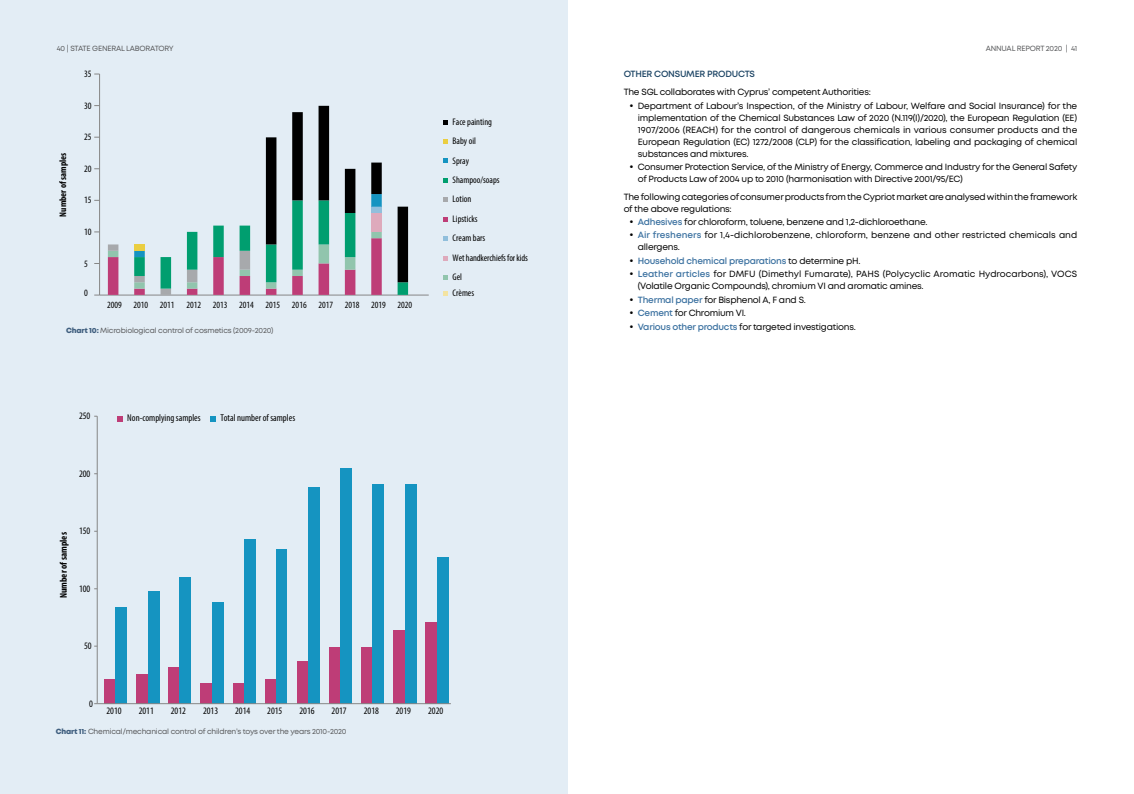
<style>
.page{position:relative;width:1134px;height:794px;background:#fff}
.page>*{position:absolute;margin:0;border:0;box-sizing:border-box;transform-origin:0 0}
.t1{font:condensed 9.9px "Myriad Pro";color:#000}
.t2{font:700 condensed 9.9px "Myriad Pro";color:#000}
.t3{font:condensed 9.8px "Myriad Pro";color:#000}
.t4{font:condensed 9.6px/19.4px "Myriad Pro";color:#000}
.t5{font:700 condensed 9.6px "Myriad Pro";color:#000}
.t6{font:9px/12px "Mont";letter-spacing:-.025em;color:#000}
.t7{font:9px/13.4px "Mont";letter-spacing:-.005em;color:#000}
.t8{font:9px/13.4px "Mont";color:#000}
.t9{font:600 9px "Mont";letter-spacing:-.025em;color:#1d4565}
.t10{font:7.5px "Mont";letter-spacing:-.025em;color:#58595b}
.s1{font-weight:800;color:#405f7f}
.s2{font-weight:600;color:#3b71a0}
</style>
<div class="page">
<div style="left:0;top:0;width:568px;height:794px;background:#e3edf5"></div>
<div style="left:104px;top:679px;width:11px;height:24px;background:#be3d77"></div>
<div style="left:136px;top:674px;width:12px;height:29px;background:#be3d77"></div>
<div style="left:168px;top:667px;width:11px;height:36px;background:#be3d77"></div>
<div style="left:201px;top:683px;width:11px;height:20px;background:#be3d77"></div>
<div style="left:233px;top:683px;width:11px;height:20px;background:#be3d77"></div>
<div style="left:265px;top:679px;width:11px;height:24px;background:#be3d77"></div>
<div style="left:297px;top:661px;width:12px;height:42px;background:#be3d77"></div>
<div style="left:329px;top:647px;width:12px;height:56px;background:#be3d77"></div>
<div style="left:361px;top:647px;width:12px;height:56px;background:#be3d77"></div>
<div style="left:394px;top:630px;width:11px;height:73px;background:#be3d77"></div>
<div style="left:426px;top:622px;width:11px;height:81px;background:#be3d77"></div>
<div style="left:115px;top:607px;width:12px;height:96px;background:#1594c1"></div>
<div style="left:148px;top:591px;width:11px;height:112px;background:#1594c1"></div>
<div style="left:179px;top:577px;width:12px;height:126px;background:#1594c1"></div>
<div style="left:212px;top:602px;width:12px;height:101px;background:#1594c1"></div>
<div style="left:244px;top:539px;width:12px;height:164px;background:#1594c1"></div>
<div style="left:276px;top:549px;width:11px;height:154px;background:#1594c1"></div>
<div style="left:309px;top:487px;width:11px;height:216px;background:#1594c1"></div>
<div style="left:341px;top:468px;width:11px;height:235px;background:#1594c1"></div>
<div style="left:373px;top:484px;width:11px;height:219px;background:#1594c1"></div>
<div style="left:405px;top:484px;width:11px;height:219px;background:#1594c1"></div>
<div style="left:437px;top:557px;width:11px;height:146px;background:#1594c1"></div>
<hr style="left:97px;top:416px;width:1px;height:287px;background:#868686">
<hr style="left:97px;top:703px;width:354px;height:1px;background:#868686">
<svg style="left:117px;top:416px;width:5px;height:5px"></svg>
<svg style="left:210px;top:416px;width:5px;height:5px"></svg>
<hr style="left:100px;top:295px;width:329px;height:1px;background:#868686">
<hr style="left:99px;top:74px;width:1px;height:221px;background:#868686">
<svg style="left:108px;top:106px;width:300px;height:189px"></svg>
<svg style="left:443px;top:236px;width:5px;height:5px"></svg>
<svg style="left:443px;top:217px;width:5px;height:5px"></svg>
<svg style="left:443px;top:256px;width:5px;height:5px"></svg>
<svg style="left:443px;top:275px;width:5px;height:5px"></svg>
<svg style="left:443px;top:120px;width:5px;height:5px"></svg>
<svg style="left:443px;top:139px;width:5px;height:5px"></svg>
<svg style="left:443px;top:158px;width:5px;height:5px"></svg>
<svg style="left:443px;top:197px;width:5px;height:5px"></svg>
<svg style="left:443px;top:178px;width:5px;height:5px"></svg>
<svg style="left:443px;top:291px;width:5px;height:5px"></svg>
<p class="t10" style="left:57px;top:44px;width:119px">40 | STATE GENERAL LABORATORY</p>
<p class="t10" style="left:986px;top:44px;width:93px">ANNUAL REPORT 2020 | 41</p>
<p class="t10" style="left:69px;top:44px;width:110px">| STATE GENERAL LABORATORY</p>
<p class="t3" style="left:84px;top:68px;width:9px">35</p>
<p class="t3" style="left:84px;top:100px;width:9px">30</p>
<p class="t5" style="left:57px;top:216px;width:65px;rotate:-90deg">Number of samples</p>
<p class="t3" style="left:84px;top:131px;width:9px">25</p>
<p class="t3" style="left:84px;top:163px;width:9px">20</p>
<p class="t3" style="left:84px;top:194px;width:9px">15</p>
<p class="t3" style="left:84px;top:226px;width:9px">10</p>
<p class="t3" style="left:84px;top:257px;width:5px">5</p>
<p class="t3" style="left:84px;top:287px;width:5px">0</p>
<p class="t4" style="left:107px;top:295px;width:307px">2009 2010 2011 2012 2013 2014 2015 2016 2017 2018 2019 2020</p>
<p class="t10" style="left:66px;top:325px;width:209px"><span class="s1">Chart 10:</span> Microbiological control of cosmetics (2009-2020)</p>
<p class="t4" style="left:453px;top:112px;width:41px">Facepainting<br>Baby oil<br>Spray</p>
<p class="t4" style="left:453px;top:189px;width:20px">Lotion</p>
<p class="t4" style="left:453px;top:170px;width:49px">Shampoo/soaps</p>
<p class="t4" style="left:453px;top:209px;width:26px">Lipsticks</p>
<p class="t4" style="left:453px;top:248px;width:77px">Wet handkerchiefs for kids<br>Gel</p>
<p class="t4" style="left:453px;top:228px;width:34px">Cream bars</p>
<p class="t4" style="left:453px;top:283px;width:23px">Crèmes</p>
<p class="t1" style="left:79px;top:410px;width:13px">250</p>
<p class="t1" style="left:127px;top:412px;width:75px">Non-complying samples</p>
<p class="t1" style="left:220px;top:412px;width:76px">Total number of samples</p>
<p class="t1" style="left:79px;top:467px;width:13px">200</p>
<p class="t2" style="left:57px;top:598px;width:68px;rotate:-90deg">Number of samples</p>
<p class="t1" style="left:79px;top:525px;width:13px">150</p>
<p class="t1" style="left:79px;top:582px;width:13px">100</p>
<p class="t1" style="left:84px;top:640px;width:9px">50</p>
<p class="t1" style="left:89px;top:697px;width:5px">0</p>
<p class="t1" style="left:107px;top:705px;width:17px">2010</p>
<p class="t1" style="left:139px;top:705px;width:17px">2011</p>
<p class="t1" style="left:171px;top:705px;width:17px">2012</p>
<p class="t1" style="left:203px;top:705px;width:17px">2013</p>
<p class="t1" style="left:235px;top:705px;width:17px">2014</p>
<p class="t1" style="left:267px;top:705px;width:17px">2015</p>
<p class="t1" style="left:299px;top:705px;width:17px">2016</p>
<p class="t1" style="left:332px;top:705px;width:17px">2017</p>
<p class="t1" style="left:364px;top:705px;width:17px">2018</p>
<p class="t1" style="left:396px;top:705px;width:17px">2019</p>
<p class="t1" style="left:428px;top:705px;width:17px">2020</p>
<p class="t10" style="left:56px;top:726px;width:292px"><span class="s1">Chart 11:</span> Chemical/mechanical control of children’s toys over the years 2010-2020</p>
<p class="t9" style="left:624px;top:68px;width:133px">OTHER CONSUMER PRODUCTS</p>
<p class="t6" style="left:638px;top:85px;width:441px;line-height:13.4px;text-indent:-14px">The SGL collaborates with Cyprus’ competent Authorities:<br>Department of Labour’s Inspection, of the Ministry of Labour, Welfare and Social Insurance) for the</p>
<p class="t6" style="left:638px;top:111px;width:441px;text-align:justify">implementation of the Chemical Substances Law of 2020 (N.119(I)/2020), the European Regulation (EE)<br>1907/2006 (REACH) for the control of dangerous chemicals in various consumer products and the European Regulation (EC) 1272/2008 (CLP) for the classification, labeling and packaging of chemical substances and mixtures.</p>
<p class="t6" style="left:638px;top:161px;width:441px">Consumer Protection Service, of the Ministry of Energy, Commerce and Industry for the General Safety of Products Law of 2004 up to 2010 (harmonisation with Directive 2001/95/EC)</p>
<p class="t6" style="left:624px;top:190px;width:455px">The following categories of consumer products from the Cypriot market are analysed within the framework of the above regulations:</p>
<p class="t7" style="left:638px;top:215px;width:441px"><span class="s2">Adhesives</span> for chloroform, toluene, benzene and 1,2-dichloroethane.<br><span class="s2">Air fresheners</span> for 1,4-dichlorobenzene, chloroform, benzene and other restricted chemicals and</p>
<p class="t8" style="left:638px;top:241px;width:441px">allergens.<br><span class="s2">Household chemical preparations</span> to determine pH.<br><span class="s2">Leather articles</span> for DMFU (Dimethyl Fumarate), PAHS (Polycyclic Aromatic Hydrocarbons), VOCS</p>
<p class="t6" style="left:638px;top:279px;width:287px;line-height:13.4px">(Volatile Organic Compounds), chromium VI and aromatic amines.<br><span class="s2">Thermal paper</span> for Bisphenol A, F and S.<br><span class="s2">Cement</span> for Chromium VI.<br><span class="s2">Various other products</span> for targeted investigations.</p>
</div>
